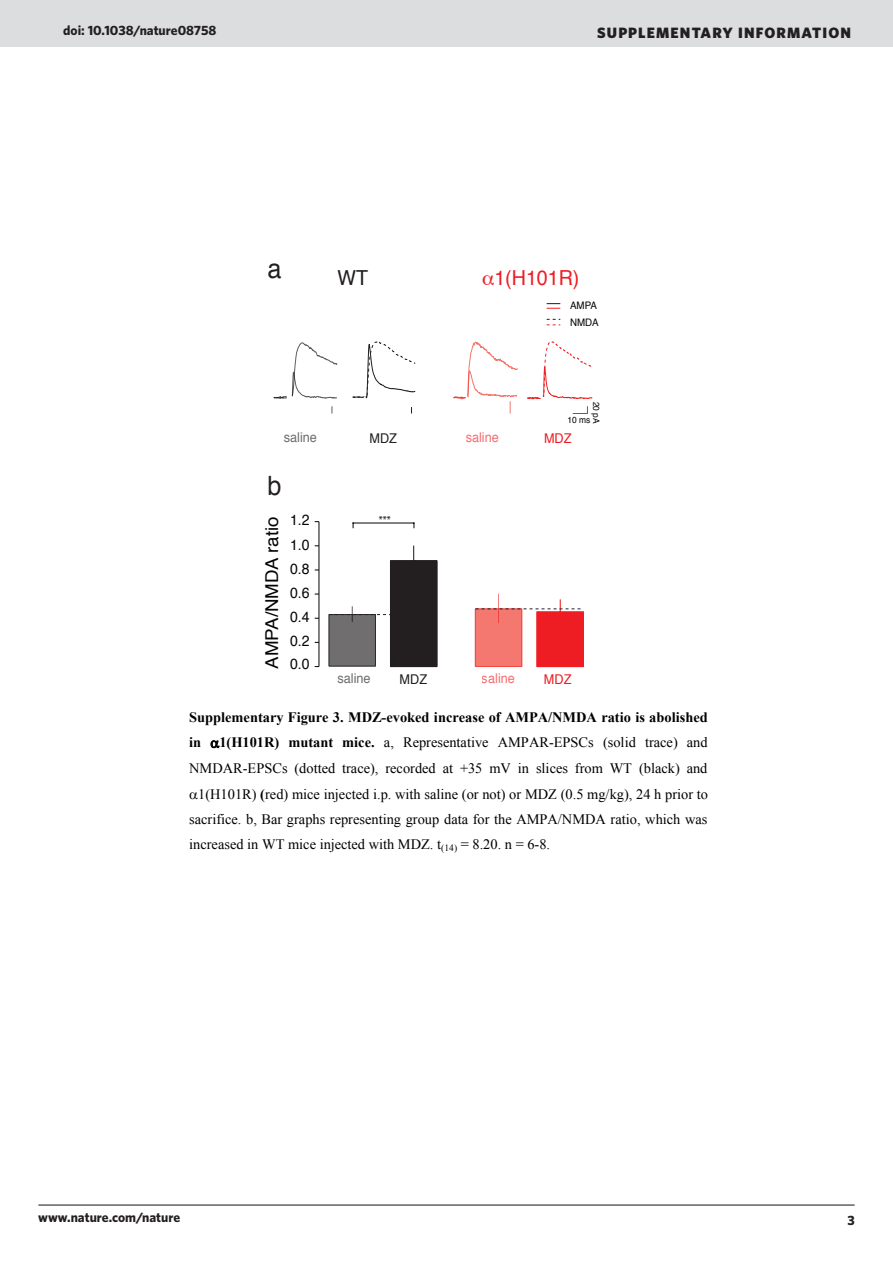
<style>
.page{position:relative;width:893px;height:1263px;background:#fff}
.page>*{position:absolute;margin:0;border:0;box-sizing:border-box;transform-origin:0 0}
.t1{font:26.55px "Helvetica";color:#231f20;scale:.95 1}
.t2{font:20.7px "Helvetica";color:#ee1d23;scale:.95 1}
.t3{font:20.7px "Helvetica";color:#231f20;scale:.95 1}
.t4{font:17.7px "Helvetica";color:#050504;scale:1.05 1}
.t5{font:900 15px "Whitney";letter-spacing:.075em;color:#231f20}
.t6{font:14.85px/24.3px "Helvetica";color:#050504;text-align:justify;scale:.95 1}
.t7{font:14.4px "Times New Roman";color:#000}
.t8{font:700 14.4px/25.8px "Times New Roman";color:#000}
.t9{font:700 13.5px "Whitney";color:#231f20}
.t10{font:13.5px "Helvetica";color:#ee1d23;scale:.94 1}
.t11{font:13.5px "Helvetica";color:#6c6d70;scale:.94 1}
.t12{font:13.5px "Helvetica";color:#231f20;scale:.94 1}
.t13{font:10.35px/17px "Helvetica";color:#050504;scale:.94 1}
.t14{font:10.35px "Myriad";color:#050504;scale:.92 1}
.t15{font:8.85px "Helvetica";color:#050504;scale:.95 1}
.s1{font-weight:700}
</style>
<div class="page">
<hr style="left:38px;top:1204px;width:817px;height:1px;background:#231f20">
<div style="left:0;top:0;width:893px;height:47px;background:#dcdddf"></div>
<svg style="left:274px;top:342px;width:63px;height:57px"></svg>
<svg style="left:352px;top:341px;width:64px;height:58px"></svg>
<svg style="left:547px;top:319px;width:13px;height:6px"></svg>
<svg style="left:547px;top:303px;width:13px;height:6px"></svg>
<hr style="left:319px;top:522px;width:1px;height:144px;background:#050504">
<svg style="left:453px;top:342px;width:64px;height:71px"></svg>
<svg style="left:527px;top:341px;width:66px;height:73px"></svg>
<hr style="left:353px;top:523px;width:61px;height:1px;background:#050504">
<svg style="left:475px;top:594px;width:109px;height:73px"></svg>
<svg style="left:329px;top:545px;width:109px;height:122px"></svg>
<svg style="left:211px;top:740px;width:8px;height:8px"></svg>
<p class="t9" style="left:63px;top:22px;width:155px">doi: 10.1038/nature08758</p>
<p class="t5" style="left:597px;top:23px;width:255px">SUPPLEMENTARY INFORMATION</p>
<h1 class="t1" style="left:267px;top:248px;width:16px">a</h1>
<h2 class="t3" style="left:338px;top:262px;width:34px">WT</h2>
<h2 class="t2" style="left:494px;top:262px;width:91px">1(H101R)</h2>
<p class="t13" style="left:570px;top:297px;width:32px">AMPA<br>NMDA</p>
<p class="t15" style="left:603px;top:402px;width:25px;rotate:90deg">20 pA</p>
<p class="t15" style="left:567px;top:413px;width:26px">10 ms</p>
<p class="t11" style="left:284px;top:427px;width:37px">saline</p>
<p class="t12" style="left:370px;top:428px;width:31px">MDZ</p>
<p class="t10" style="left:466px;top:427px;width:37px">saline</p>
<p class="t10" style="left:544px;top:428px;width:31px">MDZ</p>
<h1 class="t1" style="left:267px;top:465px;width:16px">b</h1>
<p class="t4" style="left:258px;top:669px;width:147px;rotate:-90deg">AMPA/NMDA ratio</p>
<p class="t6" style="left:290px;top:508px;width:22px">1.2<br>1.0<br>0.8<br>0.6<br>0.4<br>0.2</p>
<p class="t6" style="left:290px;top:652px;width:22px">0.0</p>
<p class="t14" style="left:379px;top:515px;width:14px">***</p>
<p class="t11" style="left:337px;top:668px;width:37px">saline</p>
<p class="t12" style="left:400px;top:669px;width:31px">MDZ</p>
<p class="t10" style="left:482px;top:668px;width:37px">saline</p>
<p class="t10" style="left:544px;top:669px;width:31px">MDZ</p>
<p class="t8" style="left:189px;top:704px;width:520px">Supplementary Figure 3. MDZ-evoked increase of AMPA/NMDA ratio is abolished in</p>
<p class="t7" style="left:219px;top:733px;width:490px"><span class="s1">1(H101R) mutant mice.</span> a, Representative AMPAR-EPSCs (solid trace) and</p>
<p class="t7" style="left:189px;top:758px;width:520px">NMDAR-EPSCs (dotted trace), recorded at +35 mV in slices from WT (black) and</p>
<p class="t7" style="left:198px;top:784px;width:511px">1(H101R) <span class="s1">(</span>red) mice injected i.p. with saline (or not) or MDZ (0.5 mg/kg), 24 h prior to</p>
<p class="t7" style="left:189px;top:810px;width:520px">sacrifice. b, Bar graphs representing group data for the AMPA/NMDA ratio, which was</p>
<p class="t7" style="left:189px;top:834px;width:363px">increased in WT mice injected with MDZ. t<sub>(14)</sub> = 8.20. n = 6-8.</p>
<p class="t9" style="left:38px;top:1208px;width:143px">www.nature.com/nature</p>
<p class="t9" style="left:847px;top:1211px;width:9px">3</p>
</div>
